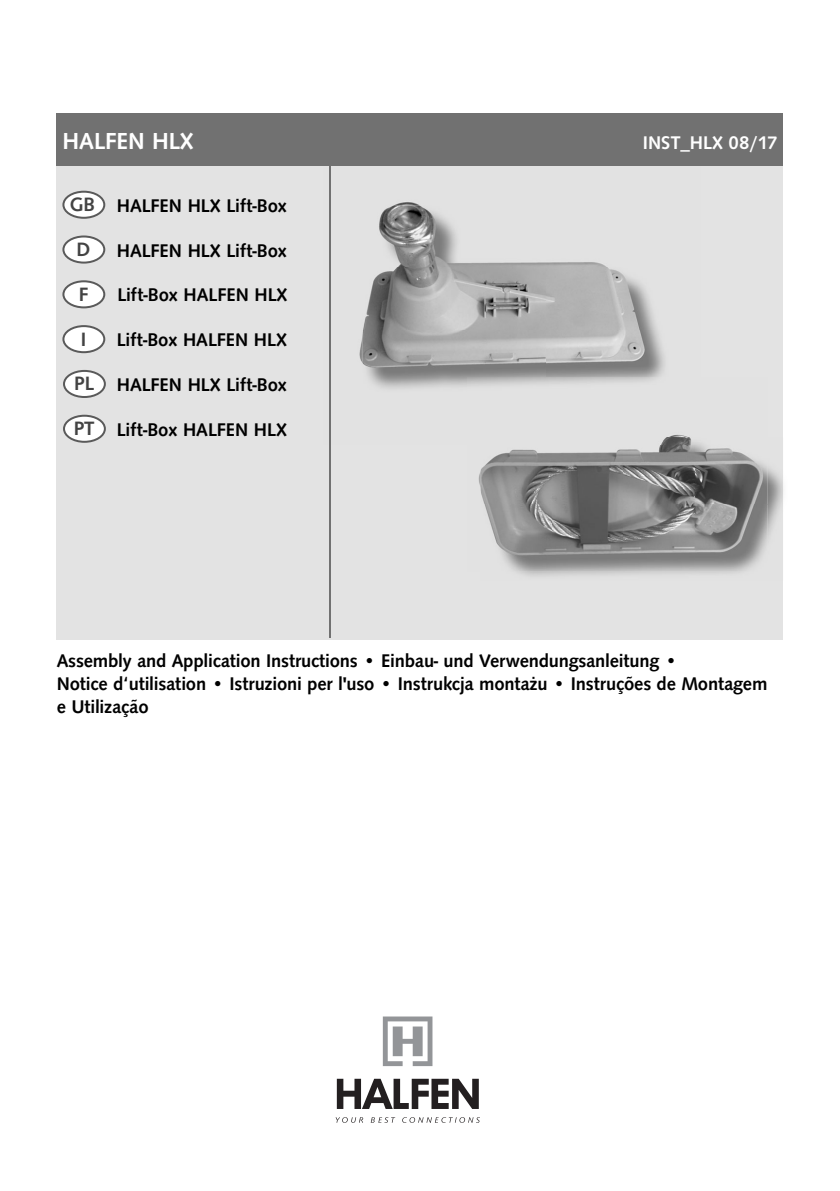
<style>
.page{position:relative;width:840px;height:1191px;background:#fff}
.page>*{position:absolute;margin:0;border:0;box-sizing:border-box;transform-origin:0 0}
.t1{font:500 24px "Syntax TOT";color:#fff}
.t2{font:500 20px "Syntax TOT";color:#434343}
.t3{font:500 19px/22.8px "Syntax TOT";letter-spacing:-.01em;color:#000}
.t4{font:500 19px "Syntax TOT";color:#fff}
</style>
<div class="page">
<div style="left:57px;top:166px;width:725px;height:473px;background:#e3e3e3"></div>
<hr style="left:329px;top:164px;width:1px;height:474px;background:#717171">
<div style="left:64px;top:371px;width:41px;height:26px;background:#fff;border-radius:50%"></div>
<div style="left:63px;top:370px;width:43px;height:28px;border:2px solid #5a5a5a;border-radius:50%"></div>
<div style="left:64px;top:416px;width:41px;height:26px;background:#fff;border-radius:50%"></div>
<div style="left:63px;top:415px;width:43px;height:28px;border:2px solid #5a5a5a;border-radius:50%"></div>
<svg style="left:382px;top:1016px;width:50px;height:50px"></svg>
<svg style="left:336px;top:1078px;width:142px;height:31px"></svg>
<svg style="left:335px;top:1117px;width:28px;height:5px"></svg>
<svg style="left:371px;top:1117px;width:24px;height:5px"></svg>
<svg style="left:402px;top:1117px;width:78px;height:5px"></svg>
<div style="left:57px;top:113px;width:725px;height:53px;background:#717171"></div>
<img style="left:330px;top:166px;width:89px;height:69px">
<img style="left:330px;top:235px;width:32px;height:210px">
<img style="left:362px;top:205px;width:295px;height:125px">
<img style="left:362px;top:330px;width:184px;height:59px">
<img style="left:546px;top:330px;width:119px;height:48px">
<img style="left:516px;top:438px;width:268px;height:142px">
<img style="left:665px;top:434px;width:25px;height:4px">
<img style="left:478px;top:473px;width:2px;height:12px">
<img style="left:467px;top:378px;width:188px;height:11px">
<img style="left:480px;top:445px;width:215px;height:59px">
<img style="left:695px;top:438px;width:72px;height:66px">
<img style="left:484px;top:504px;width:283px;height:67px">
<img style="left:516px;top:438px;width:184px;height:7px">
<div style="left:63px;top:192px;width:41px;height:26px;background:#fff;border-radius:50%"></div>
<div style="left:62px;top:191px;width:43px;height:28px;border:2px solid #5a5a5a;border-radius:50%"></div>
<div style="left:63px;top:236px;width:41px;height:26px;background:#fff;border-radius:50%"></div>
<div style="left:62px;top:235px;width:43px;height:28px;border:2px solid #5a5a5a;border-radius:50%"></div>
<div style="left:63px;top:326px;width:41px;height:26px;background:#fff;border-radius:50%"></div>
<div style="left:62px;top:325px;width:43px;height:28px;border:2px solid #5a5a5a;border-radius:50%"></div>
<div style="left:63px;top:281px;width:41px;height:26px;background:#fff;border-radius:50%"></div>
<div style="left:62px;top:280px;width:43px;height:28px;border:2px solid #5a5a5a;border-radius:50%"></div>
<p class="t1" style="left:62px;top:131px;width:133px">HALFEN HLX</p>
<p class="t4" style="left:642px;top:135px;width:136px">INST_HLX 08/17</p>
<p class="t2" style="left:70px;top:196px;width:27px">GB</p>
<p class="t2" style="left:76px;top:241px;width:15px">D</p>
<p class="t3" style="left:117px;top:196px;width:171px">HALFEN HLX Lift-Box</p>
<p class="t3" style="left:117px;top:240px;width:171px">HALFEN HLX Lift-Box</p>
<p class="t2" style="left:79px;top:286px;width:11px">F</p>
<p class="t3" style="left:117px;top:285px;width:171px">Lift-Box HALFEN HLX</p>
<p class="t2" style="left:81px;top:331px;width:7px">I</p>
<p class="t3" style="left:117px;top:330px;width:171px">Lift-Box HALFEN HLX</p>
<p class="t2" style="left:74px;top:376px;width:21px">PL</p>
<p class="t2" style="left:74px;top:420px;width:22px">PT</p>
<p class="t3" style="left:117px;top:375px;width:171px">HALFEN HLX Lift-Box</p>
<p class="t3" style="left:117px;top:420px;width:171px">Lift-Box HALFEN HLX</p>
<p class="t3" style="left:57px;top:651px;width:711px">Assembly and Application Instructions • Einbau- und Verwendungsanleitung •<br>Notice d‘utilisation • Istruzioni per l'uso • Instrukcja montażu • Instruções de Montagem e Utilização</p>
</div>
